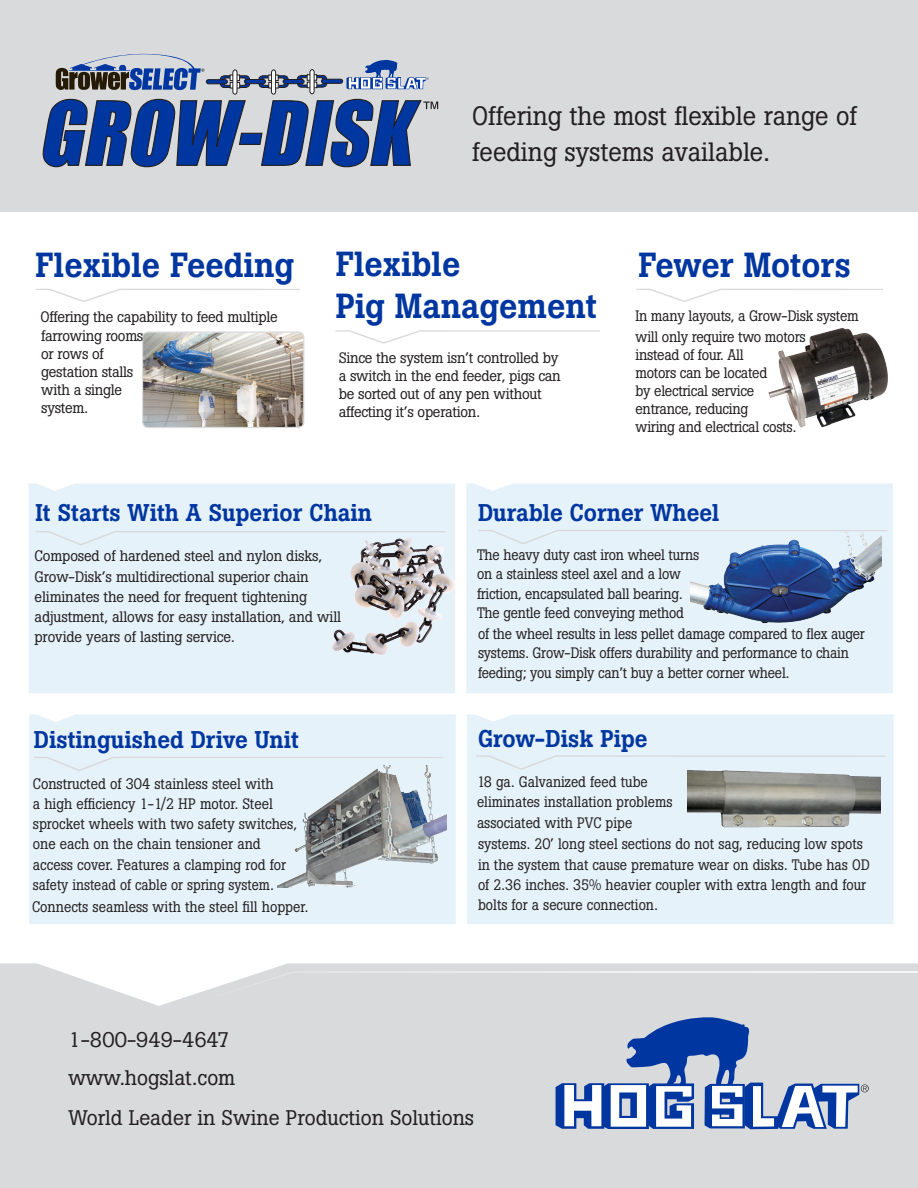
<style>
.page{position:relative;width:918px;height:1188px;background:#fff}
.page>*{position:absolute;margin:0;border:0;box-sizing:border-box;transform-origin:0 0}
.t1{font:500 34.5px "Boton";color:#0036a0}
.t2{font:26.25px/36.2px "Boton";color:#231f20}
.t3{font:500 24px "Boton";color:#0036a0}
.t4{font:21px "Boton";color:#231f20}
.t5{font:15px/19.5px "Boton";letter-spacing:-.01em;color:#231f20;scale:.93 1}
.t6{font:15px/18px "Boton";letter-spacing:-.01em;color:#231f20}
.t7{font:15px/20.2px "Boton";letter-spacing:-.01em;color:#231f20;scale:.94 1}
.t8{font:15px/20.5px "Boton";letter-spacing:-.01em;color:#231f20;scale:.95 1}
</style>
<div class="page">
<div style="left:0;top:963px;width:918px;height:225px;background:#d9dadc"></div>
<svg style="left:184px;top:970px;width:734px;height:38px;background:#dbdcde"></svg>
<svg style="left:556px;top:1017px;width:313px;height:112px;background:#9cadce"></svg>
<div style="left:28px;top:483px;width:427px;height:210px;background:#e6f2fa"></div>
<div style="left:466px;top:483px;width:427px;height:210px;background:#e6f2fa"></div>
<div style="left:29px;top:714px;width:427px;height:210px;background:#e6f2fa"></div>
<div style="left:467px;top:714px;width:427px;height:210px;background:#e6f2fa"></div>
<div style="left:0;top:0;width:918px;height:212px;background:#d9dadc"></div>
<svg style="left:336px;top:330px;width:264px;height:14px"></svg>
<svg style="left:36px;top:289px;width:264px;height:13px"></svg>
<svg style="left:636px;top:289px;width:247px;height:13px"></svg>
<img style="left:768px;top:328px;width:120px;height:100px">
<img style="left:144px;top:333px;width:160px;height:94px">
<div style="left:142px;top:331px;width:162px;height:97px;border:1px solid #d9dadc;border-radius:6px"></div>
<img style="left:332px;top:537px;width:123px;height:119px">
<img style="left:691px;top:544px;width:191px;height:85px">
<img style="left:688px;top:770px;width:192px;height:70px">
<img style="left:277px;top:765px;width:169px;height:122px">
<svg style="left:36px;top:531px;width:409px;height:15px;background:#e1ecf3"></svg>
<svg style="left:478px;top:530px;width:409px;height:14px;background:#e3eef5"></svg>
<svg style="left:34px;top:757px;width:409px;height:14px;background:#e4eff6"></svg>
<svg style="left:476px;top:755px;width:409px;height:15px;background:#e4eff7"></svg>
<svg style="left:56px;top:54px;width:148px;height:36px"></svg>
<svg style="left:220px;top:75px;width:30px;height:13px"></svg>
<hr style="left:206px;top:80px;width:21px;height:4px;background:#0036a0;border-radius:2px">
<div style="left:206px;top:79px;width:22px;height:5px;border:1px solid #231f20;border-radius:2px"></div>
<div style="left:230px;top:75px;width:10px;height:6px;border:1px solid #231f20"></div>
<div style="left:230px;top:82px;width:10px;height:6px;border:1px solid #231f20"></div>
<div style="left:233px;top:70px;width:4px;height:24px;border:1px solid #231f20;border-radius:2px"></div>
<svg style="left:258px;top:75px;width:31px;height:13px"></svg>
<div style="left:269px;top:75px;width:9px;height:6px;background:#ebebeb"></div>
<div style="left:268px;top:75px;width:11px;height:6px;border:1px solid #231f20"></div>
<div style="left:269px;top:82px;width:9px;height:6px;background:#ebebeb"></div>
<div style="left:268px;top:82px;width:11px;height:6px;border:1px solid #231f20"></div>
<div style="left:271px;top:70px;width:5px;height:24px;background:#fff;border-radius:2px"></div>
<div style="left:271px;top:70px;width:5px;height:24px;border:1px solid #231f20;border-radius:2px"></div>
<div style="left:244px;top:79px;width:22px;height:5px;background:#0036a0;border-radius:2px"></div>
<div style="left:244px;top:79px;width:22px;height:5px;border:1px solid #231f20;border-radius:2px"></div>
<svg style="left:297px;top:75px;width:31px;height:13px"></svg>
<div style="left:307px;top:75px;width:10px;height:5px;background:#7d7b7b"></div>
<div style="left:307px;top:74px;width:10px;height:7px;border:1px solid #231f20"></div>
<div style="left:307px;top:82px;width:10px;height:6px;background:#7d7b7b"></div>
<div style="left:307px;top:82px;width:10px;height:6px;border:1px solid #231f20"></div>
<div style="left:310px;top:69px;width:4px;height:25px;border:1px solid #231f20;border-radius:2px"></div>
<hr style="left:322px;top:79px;width:21px;height:4px;background:#0036a0;border-radius:2px">
<div style="left:321px;top:79px;width:22px;height:5px;border:1px solid #231f20;border-radius:2px"></div>
<div style="left:283px;top:79px;width:21px;height:5px;background:#0036a0;border-radius:2px"></div>
<div style="left:283px;top:79px;width:21px;height:5px;border:1px solid #231f20;border-radius:2px"></div>
<svg style="left:43px;top:98px;width:395px;height:69px"></svg>
<svg style="left:347px;top:60px;width:82px;height:29px"></svg>
<p class="t2" style="left:472px;top:97px;width:386px">Offering the most flexible range of feeding systems available.</p>
<p class="t1" style="left:336px;top:244px;width:126px">Flexible</p>
<p class="t1" style="left:336px;top:286px;width:263px">Pig Management</p>
<p class="t6" style="left:339px;top:349px;width:224px">Since the system isn’t controlled by a switch in the end feeder, pigs can be sorted out of any pen without affecting it’s operation.</p>
<p class="t1" style="left:36px;top:244px;width:260px">Flexible Feeding</p>
<p class="t1" style="left:639px;top:244px;width:214px">Fewer Motors</p>
<p class="t6" style="left:41px;top:308px;width:239px">Offering the capability to feed multiple</p>
<p class="t8" style="left:636px;top:305px;width:236px">In many layouts, a Grow-Disk system will only require two motors</p>
<p class="t8" style="left:636px;top:344px;width:115px">instead of four. All</p>
<p class="t8" style="left:636px;top:362px;width:140px">motors can be located</p>
<p class="t8" style="left:636px;top:381px;width:127px;line-height:18px">by electrical service entrance, reducing</p>
<p class="t8" style="left:636px;top:416px;width:171px">wiring and electrical costs.</p>
<p class="t6" style="left:41px;top:327px;width:104px">farrowing rooms or rows of gestation stalls with a single system.</p>
<p class="t3" style="left:36px;top:498px;width:338px">It Starts With A Superior Chain</p>
<p class="t6" style="left:34px;top:546px;width:308px;line-height:20.2px">Composed of hardened steel and nylon disks, Grow-Disk’s multidirectional superior chain eliminates the need for frequent tightening adjustment, allows for easy installation, and will provide years of lasting service.</p>
<p class="t3" style="left:34px;top:725px;width:267px">Distinguished Drive Unit</p>
<p class="t7" style="left:33px;top:773px;width:282px">Constructed of 304 stainless steel with<br>a high efficiency 1-1/2 HP motor. Steel sprocket wheels with two safety switches, one each on the chain tensioner and access cover. Features a clamping rod for safety instead of cable or spring system.</p>
<p class="t3" style="left:478px;top:498px;width:243px">Durable Corner Wheel</p>
<p class="t5" style="left:477px;top:545px;width:240px">The heavy duty cast iron wheel turns on a stainless steel axel and a low friction, encapsulated ball bearing.<br>The gentle feed conveying method</p>
<p class="t5" style="left:478px;top:624px;width:418px">of the wheel results in less pellet damage compared to flex auger systems. Grow-Disk offers durability and performance to chain feeding; you simply can’t buy a better corner wheel.</p>
<p class="t3" style="left:478px;top:724px;width:171px">Grow-Disk Pipe</p>
<p class="t5" style="left:477px;top:772px;width:212px;line-height:20.2px">18 ga. Galvanized feed tube eliminates installation problems associated with PVC pipe</p>
<p class="t5" style="left:478px;top:834px;width:423px;line-height:20.2px">systems. 20’ long steel sections do not sag, reducing low spots in the system that cause premature wear on disks. Tube has OD of 2.36 inches. 35% heavier coupler with extra length and four</p>
<p class="t7" style="left:32px;top:897px;width:295px">Connects seamless with the steel fill hopper.</p>
<p class="t5" style="left:478px;top:895px;width:195px">bolts for a secure connection.</p>
<p class="t4" style="left:68px;top:1027px;width:162px">1-800-949-4647</p>
<p class="t4" style="left:68px;top:1065px;width:168px">www.hogslat.com</p>
<p class="t4" style="left:68px;top:1105px;width:407px">World Leader in Swine Production Solutions</p>
</div>
